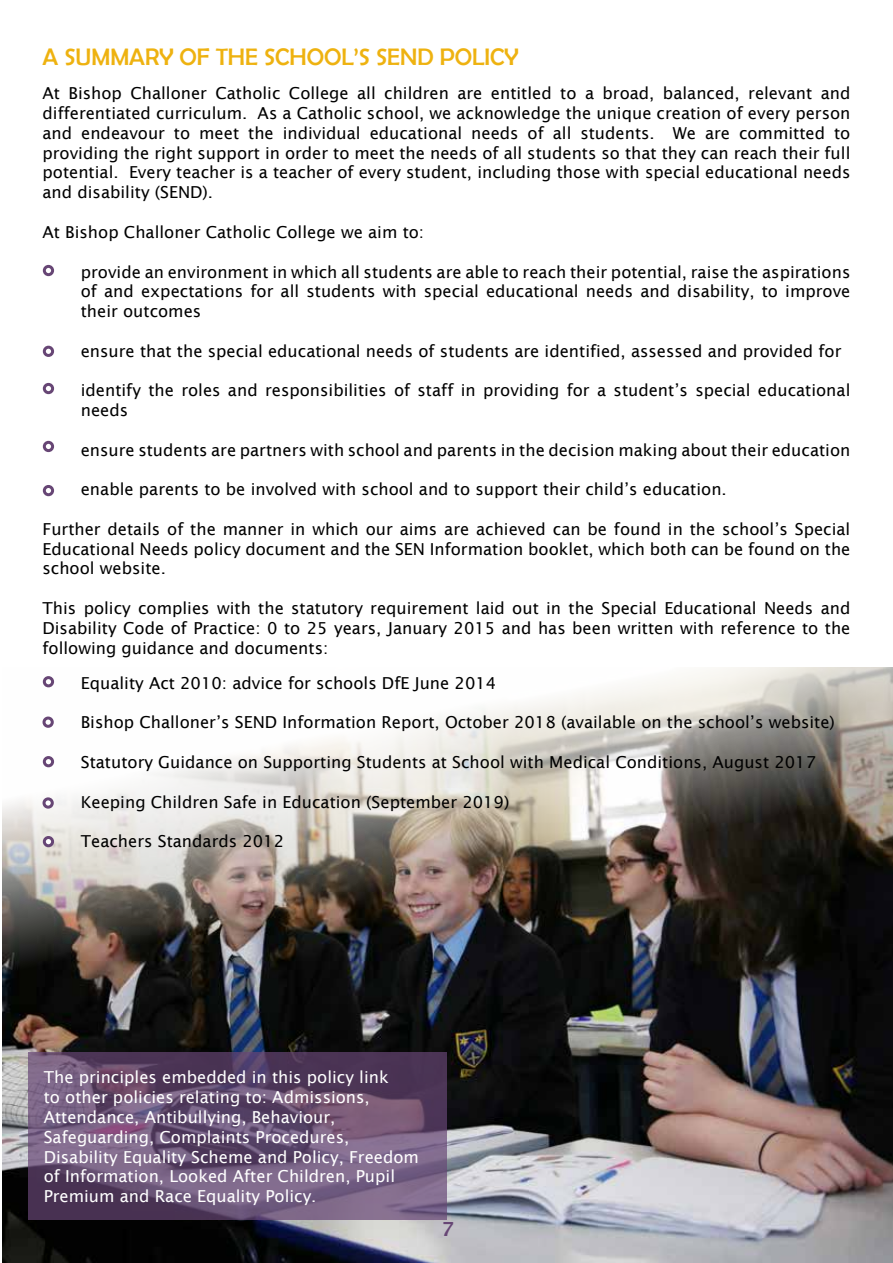
<style>
.page{position:relative;width:893px;height:1263px;background:#fff}
.page>*{position:absolute;margin:0;border:0;box-sizing:border-box;transform-origin:0 0}
.t1{font:24px "Berlin Sans FB";color:#eeb210}
.t2{font:600 19.5px "Lucida Sans";color:#674675}
.t3{font:16.5px/19.8px "Lucida Sans";color:#000;text-align:justify}
.t4{font:16.5px/19.8px "Lucida Sans";color:#fff}
</style>
<div class="page">
<img style="left:2px;top:668px;width:891px;height:595px">
<div style="left:43px;top:265px;width:11px;height:11px;border:3px solid #674675;border-radius:50%"></div>
<div style="left:43px;top:346px;width:11px;height:11px;border:3px solid #674675;border-radius:50%"></div>
<div style="left:43px;top:383px;width:11px;height:11px;border:3px solid #674675;border-radius:50%"></div>
<div style="left:43px;top:485px;width:11px;height:11px;border:3px solid #674675;border-radius:50%"></div>
<div style="left:43px;top:441px;width:11px;height:11px;border:3px solid #674675;border-radius:50%"></div>
<div style="left:44px;top:678px;width:9px;height:8px;background:#fff;border-radius:50%"></div>
<div style="left:43px;top:676px;width:11px;height:11px;border:3px solid #674675;border-radius:50%"></div>
<div style="left:44px;top:718px;width:8px;height:8px;background:#fff;border-radius:50%"></div>
<div style="left:43px;top:716px;width:11px;height:12px;border:3px solid #674675;border-radius:50%"></div>
<div style="left:44px;top:757px;width:9px;height:9px;background:#fff;border-radius:50%"></div>
<div style="left:43px;top:756px;width:11px;height:11px;border:3px solid #674675;border-radius:50%"></div>
<div style="left:44px;top:799px;width:8px;height:8px;background:#fff;border-radius:50%"></div>
<div style="left:43px;top:797px;width:11px;height:12px;border:3px solid #674675;border-radius:50%"></div>
<div style="left:44px;top:837px;width:9px;height:9px;background:#fff;border-radius:50%"></div>
<div style="left:43px;top:836px;width:11px;height:11px;border:3px solid #674675;border-radius:50%"></div>
<svg style="left:28px;top:1052px;width:418px;height:168px;background:#685173"></svg>
<h1 class="t1" style="left:43px;top:43px;width:478px">A SUMMARY OF THE SCHOOL’S SEND POLICY</h1>
<p class="t3" style="left:43px;top:83px;width:809px">At Bishop Challoner Catholic College all children are entitled to a broad, balanced, relevant and differentiated curriculum. As a Catholic school, we acknowledge the unique creation of every person and endeavour to meet the individual educational needs of all students. We are committed to providing the right support in order to meet the needs of all students so that they can reach their full potential. Every teacher is a teacher of every student, including those with special educational needs and disability (SEND).</p>
<p class="t3" style="left:43px;top:222px;width:383px">At Bishop Challoner Catholic College we aim to:</p>
<p class="t3" style="left:81px;top:262px;width:771px">provide an environment in which all students are able to reach their potential, raise the aspirations of and expectations for all students with special educational needs and disability, to improve their outcomes</p>
<p class="t3" style="left:81px;top:341px;width:762px">ensure that the special educational needs of students are identified, assessed and provided for</p>
<p class="t3" style="left:81px;top:381px;width:771px">identify the roles and responsibilities of staff in providing for a student’s special educational needs</p>
<p class="t3" style="left:81px;top:440px;width:771px">ensure students are partners with school and parents in the decision making about their education</p>
<p class="t3" style="left:81px;top:480px;width:647px">enable parents to be involved with school and to support their child’s education.</p>
<p class="t3" style="left:43px;top:519px;width:809px">Further details of the manner in which our aims are achieved can be found in the school’s Special Educational Needs policy document and the SEN Information booklet, which both can be found on the school website.</p>
<p class="t3" style="left:43px;top:598px;width:809px">This policy complies with the statutory requirement laid out in the Special Educational Needs and Disability Code of Practice: 0 to 25 years, January 2015 and has been written with reference to the following guidance and documents:</p>
<p class="t3" style="left:81px;top:673px;width:417px">Equality Act 2010: advice for schools DfE June 2014</p>
<p class="t3" style="left:81px;top:713px;width:756px">Bishop Challoner’s SEND Information Report, October 2018 (available on the school’s website)</p>
<p class="t3" style="left:81px;top:752px;width:737px">Statutory Guidance on Supporting Students at School with Medical Conditions, August 2017</p>
<p class="t3" style="left:81px;top:792px;width:430px">Keeping Children Safe in Education (September 2019)</p>
<p class="t3" style="left:81px;top:831px;width:205px">Teachers Standards 2012</p>
<p class="t4" style="left:44px;top:1067px;width:377px">The principles embedded in this policy link<br>to other policies relating to: Admissions, Attendance, Antibullying, Behaviour, Safeguarding, Complaints Procedures, Disability Equality Scheme and Policy, Freedom of Information, Looked After Children, Pupil Premium and Race Equality Policy.</p>
<p class="t2" style="left:441px;top:1217px;width:14px">7</p>
</div>
